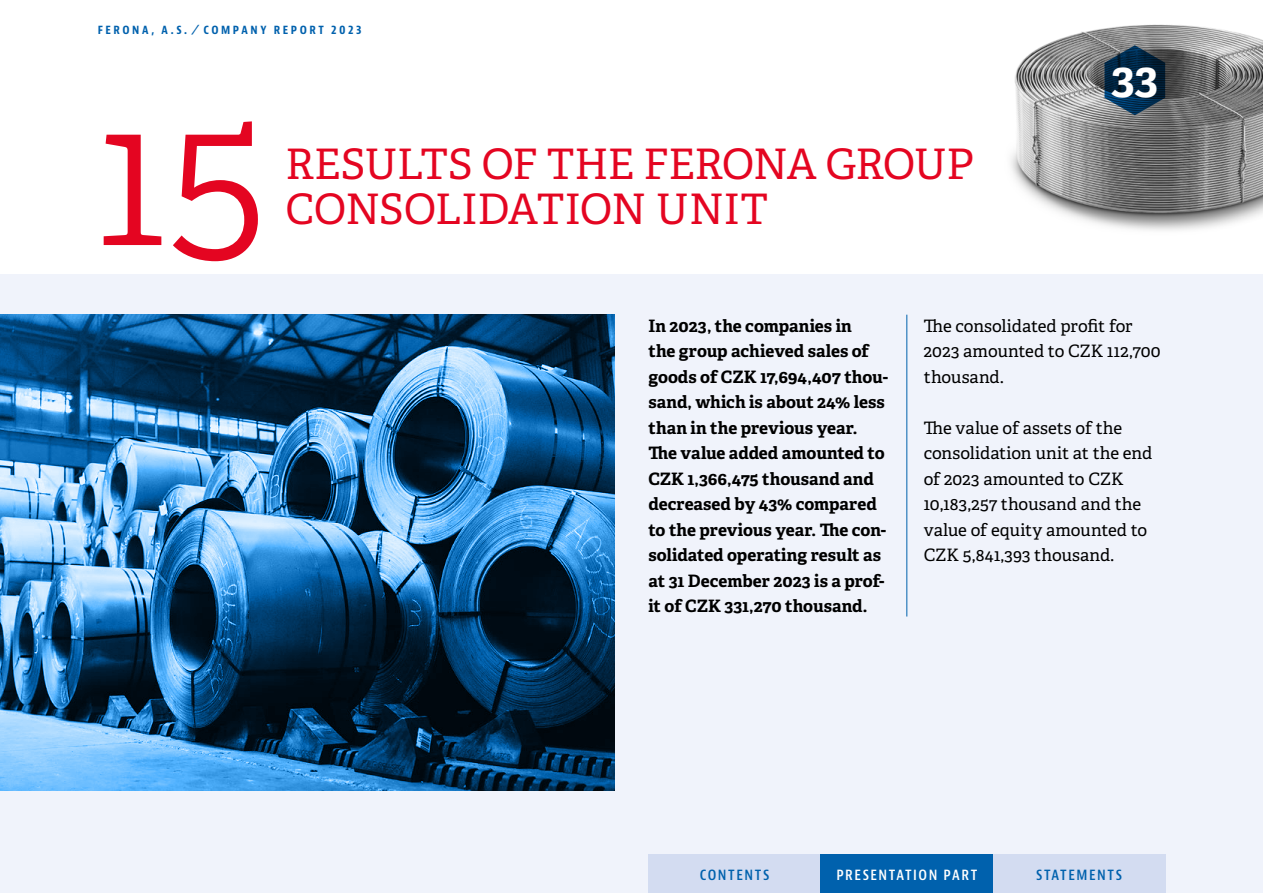
<style>
.page{position:relative;width:1263px;height:893px;background:#fff}
.page>*{position:absolute;margin:0;border:0;box-sizing:border-box;transform-origin:0 0}
.t1{font:300 195px "Adelle";color:#e40521}
.t2{font:700 45px "Adelle";color:#fff}
.t3{font:42px/45px "Adelle";letter-spacing:-.015em;color:#e40521}
.t4{font:700 17.1px/25.5px "Adelle";color:#000}
.t5{font:17.1px/25.5px "Adelle";color:#000}
.t6{font:600 condensed 15px "Bernina Sans";letter-spacing:.1em;color:#fff}
.t7{font:600 condensed 15px "Bernina Sans";letter-spacing:.105em;color:#0061ad}
.t8{font:700 condensed 12px "Bernina Sans";letter-spacing:.21em;color:#0061ad}
</style>
<div class="page">
<div style="left:0;top:274px;width:1263px;height:619px;background:#f0f3fb"></div>
<div style="left:648px;top:855px;width:173px;height:38px;background:#d3dcf1"></div>
<div style="left:821px;top:855px;width:172px;height:38px;background:#0061ad"></div>
<div style="left:993px;top:855px;width:172px;height:38px;background:#d3dcf1"></div>
<hr style="left:906px;top:315px;width:1px;height:301px;background:#0061ad">
<img style="left:0;top:315px;width:614px;height:476px">
<img style="left:1011px;top:24px;width:252px;height:207px">
<svg style="left:1104px;top:45px;width:61px;height:70px;background:#1f3c52"></svg>
<p class="t8" style="left:98px;top:23px;width:265px">FERONA, A.S. ⁄ COMPANY REPORT 2023</p>
<h1 class="t1" style="left:98px;top:57px;width:170px">15</h1>
<h3 class="t3" style="left:285px;top:143px;width:690px">RESULTS OF THE FERONA GROUP<br>CONSOLIDATION UNIT</h3>
<h2 class="t2" style="left:1111px;top:49px;width:48px">33</h2>
<p class="t4" style="left:648px;top:313px;width:241px">In 2023, the companies in<br>the group achieved sales of goods of CZK 17,694,407 thou&shy;sand, which is about 24% less than in the previous year.<br>The value added amounted to<br>CZK 1,366,475 thousand and decreased by 43% compared to the previous year. The con&shy;solidated operating result as at 31 December 2023 is a prof&shy;it of CZK 331,270 thousand.</p>
<p class="t5" style="left:924px;top:313px;width:238px">The consolidated profit for<br>2023 amounted to CZK 112,700 thousand.</p>
<p class="t5" style="left:924px;top:415px;width:230px">The value of assets of the consolidation unit at the end of 2023 amounted to CZK<br>10,183,257 thousand and the value of equity amounted to<br>CZK 5,841,393 thousand.</p>
<p class="t6" style="left:840px;top:865px;width:132px">PREZENTAČNÍ ČÁST</p>
<p class="t7" style="left:1036px;top:865px;width:87px">STATEMENTS</p>
<p class="t7" style="left:1053px;top:865px;width:56px">VÝKAZY</p>
<p class="t7" style="left:708px;top:865px;width:47px">OBSAH</p>
<p class="t6" style="left:836px;top:865px;width:142px">PRESENTATION PART</p>
<p class="t7" style="left:700px;top:865px;width:71px">C NTENTS</p>
</div>
